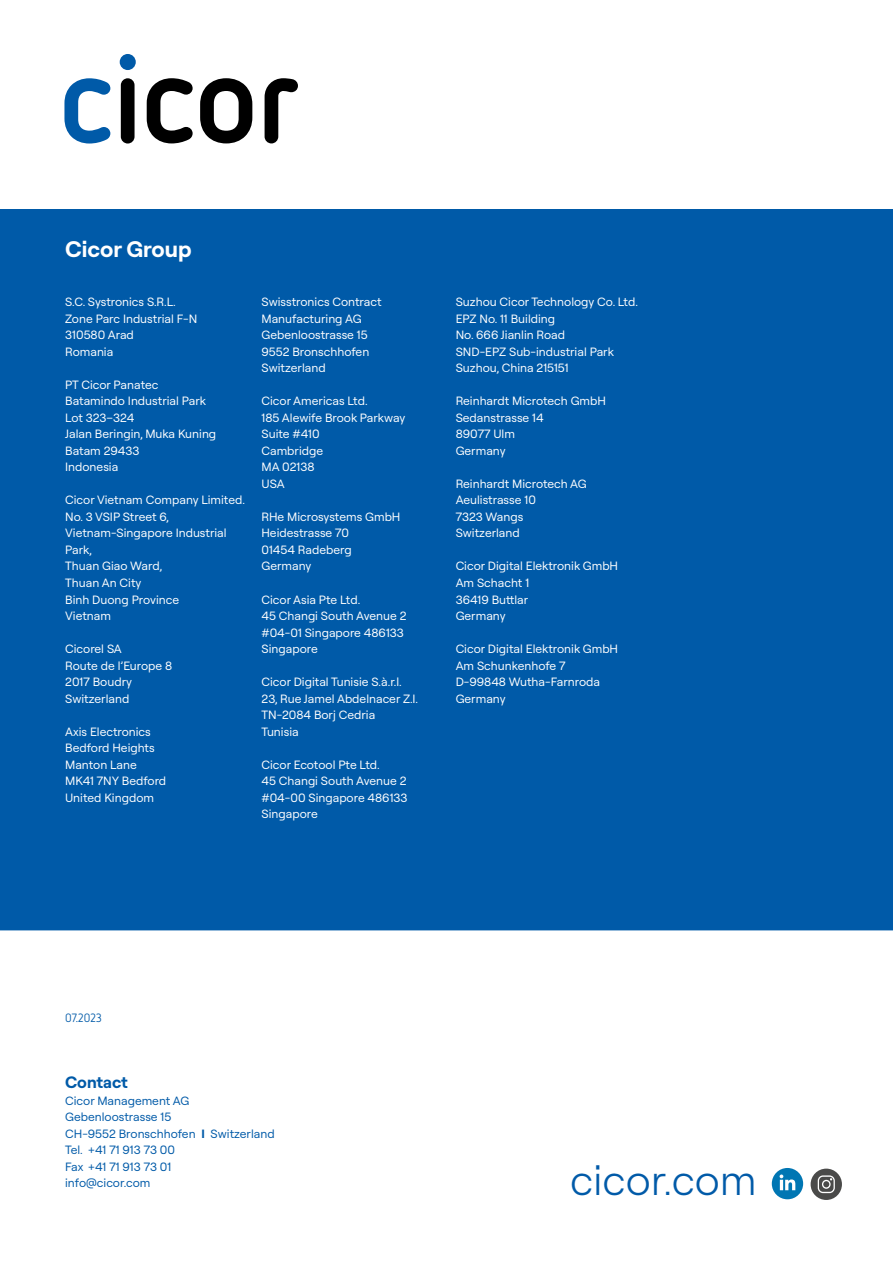
<style>
.page{position:relative;width:893px;height:1263px;background:#fff}
.page>*{position:absolute;margin:0;border:0;box-sizing:border-box;transform-origin:0 0}
.t1{font:300 42px "Roobert PROTRIAL";color:#005aa8}
.t2{font:700 22.5px "Roobert PROTRIAL";color:#fff}
.t3{font:700 16.5px "Roobert PROTRIAL";color:#005aa8}
.t4{font:12px/16.5px "Roobert PROTRIAL";color:#fff}
.t5{font:12px/16.5px "Roobert PROTRIAL";color:#005aa8}
.t6{font:12px "Netto OT";color:#005aa8}
.s1{font-weight:700}
</style>
<div class="page">
<div style="left:0;top:209px;width:893px;height:721px;background:#005aa8"></div>
<svg style="left:64px;top:78px;width:46px;height:66px"></svg>
<div style="left:120px;top:54px;width:16px;height:16px;background:#005aa8;border-radius:50%"></div>
<div style="left:121px;top:78px;width:14px;height:66px;background:#000;border-radius:7px"></div>
<svg style="left:147px;top:78px;width:46px;height:65px"></svg>
<svg style="left:200px;top:78px;width:52px;height:65px"></svg>
<svg style="left:265px;top:78px;width:33px;height:65px"></svg>
<div style="left:772px;top:1168px;width:31px;height:31px;background:#0076b3;border-radius:50%"></div>
<svg style="left:780px;top:1174px;width:15px;height:16px"></svg>
<div style="left:811px;top:1168px;width:31px;height:32px;background:#4a4a49;border-radius:50%"></div>
<svg style="left:818px;top:1175px;width:17px;height:18px"></svg>
<h2 class="t2" style="left:65px;top:232px;width:128px">Cicor Group</h2>
<p class="t4" style="left:65px;top:293px;width:134px">S.C. Systronics S.R.L.<br>Zone Parc Industrial F-N<br>310580 Arad<br>Romania</p>
<p class="t4" style="left:65px;top:376px;width:153px">PT Cicor Panatec<br>Batamindo Industrial Park<br>Lot 323–324<br>Jalan Beringin, Muka Kuning<br>Batam 29433<br>Indonesia</p>
<p class="t4" style="left:65px;top:491px;width:181px">Cicor Vietnam Company Limited.<br>No. 3 VSIP Street 6,<br>Vietnam-Singapore Industrial<br>Park,<br>Thuan Giao Ward,<br>Thuan An City<br>Binh Duong Province<br>Vietnam</p>
<p class="t4" style="left:65px;top:640px;width:109px">Cicorel SA<br>Route de l’Europe 8<br>2017 Boudry<br>Switzerland</p>
<p class="t4" style="left:65px;top:722px;width:103px">Axis Electronics<br>Bedford Heights<br>Manton Lane<br>MK41 7NY Bedford<br>United Kingdom</p>
<p class="t4" style="left:261px;top:293px;width:122px">Swisstronics Contract<br>Manufacturing AG<br>Gebenloostrasse 15<br>9552 Bronschhofen<br>Switzerland</p>
<p class="t4" style="left:261px;top:392px;width:145px">Cicor Americas Ltd.<br>185 Alewife Brook Parkway<br>Suite #410<br>Cambridge<br>MA 02138<br>USA</p>
<p class="t4" style="left:261px;top:508px;width:140px">RHe Microsystems GmbH<br>Heidestrasse 70<br>01454 Radeberg<br>Germany</p>
<p class="t4" style="left:261px;top:590px;width:147px">Cicor Asia Pte Ltd.<br>45 Changi South Avenue 2 #04-01 Singapore 486133<br>Singapore</p>
<p class="t4" style="left:261px;top:673px;width:158px">Cicor Digital Tunisie S.à.r.l.<br>23, Rue Jamel Abdelnacer Z.I.<br>TN-2084 Borj Cedria<br>Tunisia</p>
<p class="t4" style="left:261px;top:755px;width:148px">Cicor Ecotool Pte Ltd.<br>45 Changi South Avenue 2 #04-00 Singapore 486133<br>Singapore</p>
<p class="t4" style="left:456px;top:293px;width:184px">Suzhou Cicor Technology Co. Ltd.<br>EPZ No. 11 Building<br>No. 666 Jianlin Road<br>SND-EPZ Sub-industrial Park<br>Suzhou, China 215151</p>
<p class="t4" style="left:456px;top:392px;width:152px">Reinhardt Microtech GmbH<br>Sedanstrasse 14<br>89077 Ulm<br>Germany</p>
<p class="t4" style="left:456px;top:475px;width:133px">Reinhardt Microtech AG<br>Aeulistrasse 10<br>7323 Wangs<br>Switzerland</p>
<p class="t4" style="left:456px;top:557px;width:164px">Cicor Digital Elektronik GmbH<br>Am Schacht 1<br>36419 Buttlar<br>Germany</p>
<p class="t4" style="left:456px;top:640px;width:164px">Cicor Digital Elektronik GmbH<br>Am Schunkenhofe 7<br>D-99848 Wutha-Farnroda<br>Germany</p>
<p class="t6" style="left:65px;top:1010px;width:38px">07.2023</p>
<h3 class="t3" style="left:65px;top:1070px;width:64px">Contact</h3>
<p class="t5" style="left:65px;top:1092px;width:211px">Cicor Management AG<br>Gebenloostrasse 15<br>CH-9552 Bronschhofen <span class="s1">I</span> Switzerland<br>Tel. +41 71 913 73 00<br>Fax +41 71 913 73 01<br>info@cicor.com</p>
<h1 class="t1" style="left:570px;top:1150px;width:188px">cicor.com</h1>
</div>
